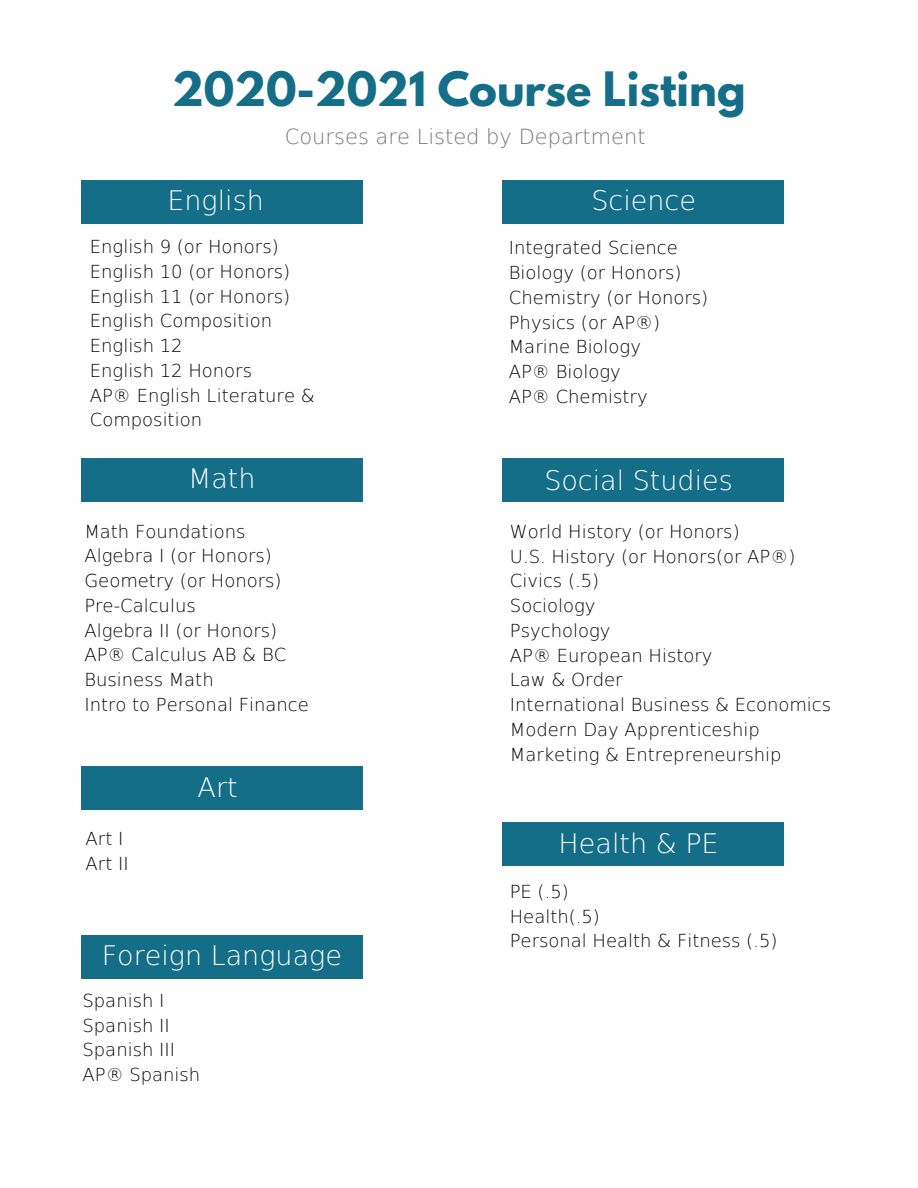
<style>
.page{position:relative;width:918px;height:1188px;background:#fff}
.page>*{position:absolute;margin:0;border:0;box-sizing:border-box;transform-origin:0 0}
.t1{font:700 42px "League Spartan";color:#146e88}
.t2{font:200 27px "DejaVu Sans";color:#fff}
.t3{font:200 21px "DejaVu Sans";color:#777}
.t4{font:200 18px/24.8px "DejaVu Sans";color:#000}
</style>
<div class="page">
<div style="left:502px;top:458px;width:282px;height:43px;background:#146e88"></div>
<div style="left:502px;top:180px;width:282px;height:43px;background:#146e88"></div>
<div style="left:81px;top:458px;width:282px;height:43px;background:#146e88"></div>
<div style="left:81px;top:180px;width:282px;height:43px;background:#146e88"></div>
<div style="left:81px;top:767px;width:282px;height:43px;background:#146e88"></div>
<div style="left:502px;top:823px;width:282px;height:43px;background:#146e88"></div>
<div style="left:81px;top:935px;width:282px;height:44px;background:#146e88"></div>
<h1 class="t1" style="left:172px;top:69px;width:575px">2020-2021 Course Listing</h1>
<p class="t3" style="left:285px;top:125px;width:362px">Courses are Listed by Department</p>
<h2 class="t2" style="left:167px;top:185px;width:98px">English</h2>
<p class="t4" style="left:90px;top:234px;width:227px">English 9 (or Honors)<br>English 10 (or Honors)<br>English 11 (or Honors)<br>English Composition<br>English 12<br>English 12 Honors<br>AP® English Literature &amp;<br>Composition</p>
<h2 class="t2" style="left:188px;top:463px;width:69px">Math</h2>
<p class="t4" style="left:84px;top:519px;width:226px">Math Foundations<br>Algebra I (or Honors)<br>Geometry (or Honors)<br>Pre-Calculus<br>Algebra II (or Honors)<br>AP® Calculus AB &amp; BC<br>Business Math<br>Intro to Personal Finance</p>
<p class="t4" style="left:86px;top:826px;width:45px">Art I<br>Art II</p>
<h2 class="t2" style="left:198px;top:772px;width:42px">Art</h2>
<h2 class="t2" style="left:102px;top:940px;width:242px">Foreign Language</h2>
<p class="t4" style="left:83px;top:988px;width:119px">Spanish I<br>Spanish II<br>Spanish III<br>AP® Spanish</p>
<h2 class="t2" style="left:591px;top:185px;width:106px">Science</h2>
<p class="t4" style="left:509px;top:236px;width:201px">Integrated Science<br>Biology (or Honors)<br>Chemistry (or Honors)<br>Physics (or AP®)<br>Marine Biology<br>AP® Biology<br>AP® Chemistry</p>
<h2 class="t2" style="left:544px;top:465px;width:190px">Social Studies</h2>
<p class="t4" style="left:510px;top:519px;width:323px">World History (or Honors)<br>U.S. History (or Honors(or AP®)<br>Civics (.5)<br>Sociology<br>Psychology<br>AP® European History<br>Law &amp; Order<br>International Business &amp; Economics<br>Modern Day Apprenticeship<br>Marketing &amp; Entrepreneurship</p>
<h2 class="t2" style="left:559px;top:828px;width:162px">Health &amp; PE</h2>
<p class="t4" style="left:510px;top:879px;width:269px">PE (.5)<br>Health(.5)<br>Personal Health &amp; Fitness (.5)</p>
</div>
